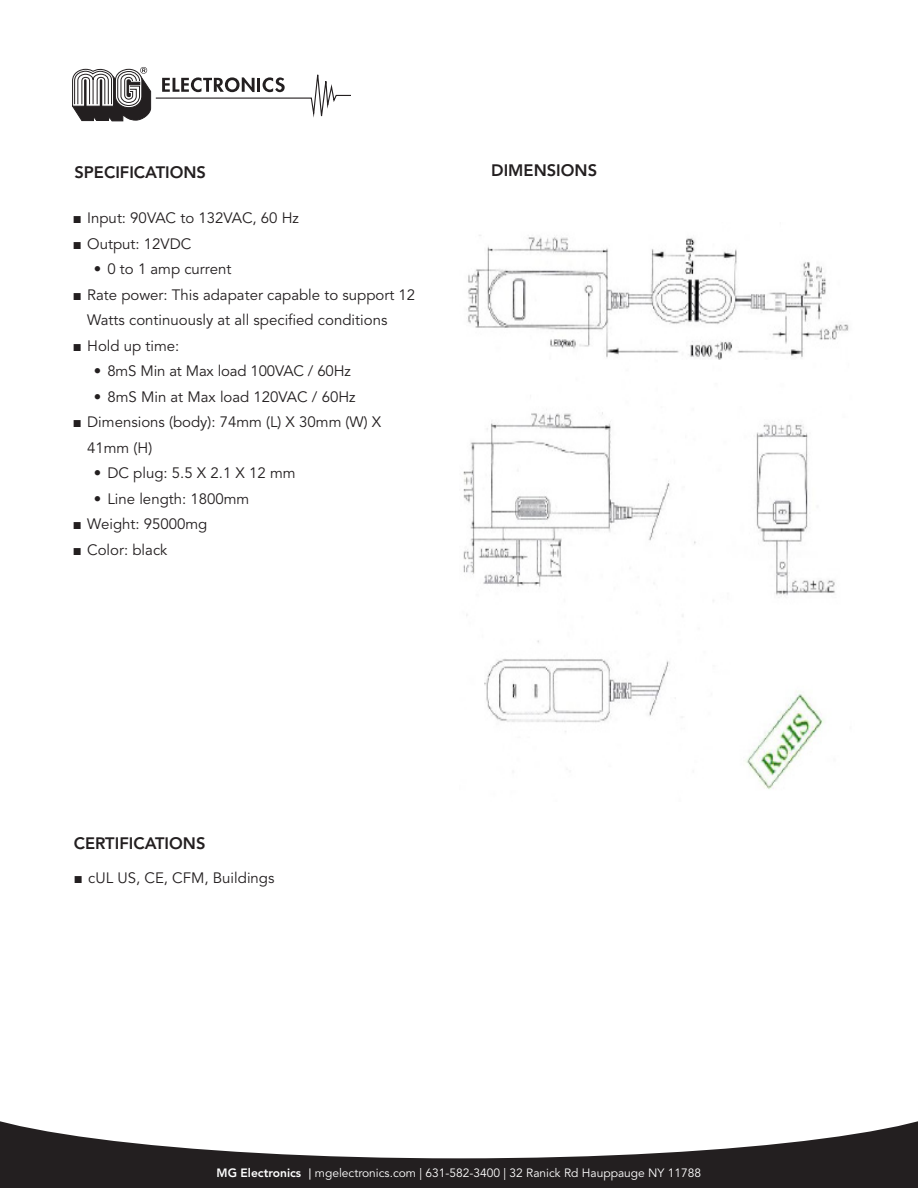
<style>
.page{position:relative;width:918px;height:1188px;background:#fff}
.page>*{position:absolute;margin:0;border:0;box-sizing:border-box;transform-origin:0 0}
.t1{font:800 16.5px "Avenir LT Std";color:#231f20}
.t2{font:15px/25.5px "Avenir LT Std";color:#231f20}
.t3{font:12px "Avenir LT Std";color:#fff}
.s1{font-family:"Arial Narrow"}
.s2{font-weight:800}
.s3{font-family:"Arial"}
</style>
<div class="page">
<div style="left:0;top:1119px;width:918px;height:69px;background:#231f20"></div>
<svg style="left:0;top:1119px;width:918px;height:39px;fill:#fff"></svg>
<svg style="left:72px;top:67px;width:279px;height:55px"></svg>
<img style="left:463px;top:235px;width:386px;height:555px">
<p class="t1" style="left:74px;top:163px;width:133px">SPECIFICATIONS</p>
<p class="t2" style="left:74px;top:206px;width:227px"><span class="s1">■</span> Input: 90VAC to 132VAC, 60 Hz</p>
<p class="t2" style="left:74px;top:231px;width:119px"><span class="s1">■</span> Output: 12VDC</p>
<p class="t2" style="left:94px;top:257px;width:139px">• 0 to 1 amp current</p>
<p class="t2" style="left:87px;top:282px;width:330px;text-indent:-14px"><span class="s1">■</span> Rate power: This adapater capable to support 12<br>Watts continuously at all specified conditions</p>
<p class="t2" style="left:74px;top:333px;width:107px"><span class="s1">■</span> Hold up time:</p>
<p class="t2" style="left:94px;top:359px;width:258px">• 8mS Min at Max load 100VAC / 60Hz</p>
<p class="t2" style="left:94px;top:384px;width:263px">• 8mS Min at Max load 120VAC / 60Hz</p>
<p class="t2" style="left:87px;top:410px;width:296px;text-indent:-14px"><span class="s1">■</span> Dimensions (body): 74mm (L) X 30mm (W) X<br>41mm (H)</p>
<p class="t2" style="left:94px;top:461px;width:203px">• DC plug: 5.5 X 2.1 X 12 mm</p>
<p class="t2" style="left:94px;top:486px;width:157px">• Line length: 1800mm</p>
<p class="t2" style="left:74px;top:512px;width:135px"><span class="s1">■</span> Weight: 95000mg</p>
<p class="t2" style="left:74px;top:537px;width:95px"><span class="s1">■</span> Color: black</p>
<p class="t1" style="left:491px;top:161px;width:108px">DIMENSIONS</p>
<p class="t1" style="left:74px;top:833px;width:133px">CERTIFICATIONS</p>
<p class="t2" style="left:75px;top:865px;width:201px"><span class="s1">■</span> cUL US, CE, CFM, Buildings</p>
<p class="t3" style="left:217px;top:1166px;width:486px"><span class="s2">MG Electronics</span> <span class="s3">|</span> mgelectronics.com | 631-582-3400 | 32 Ranick Rd Hauppauge NY 11788</p>
</div>
